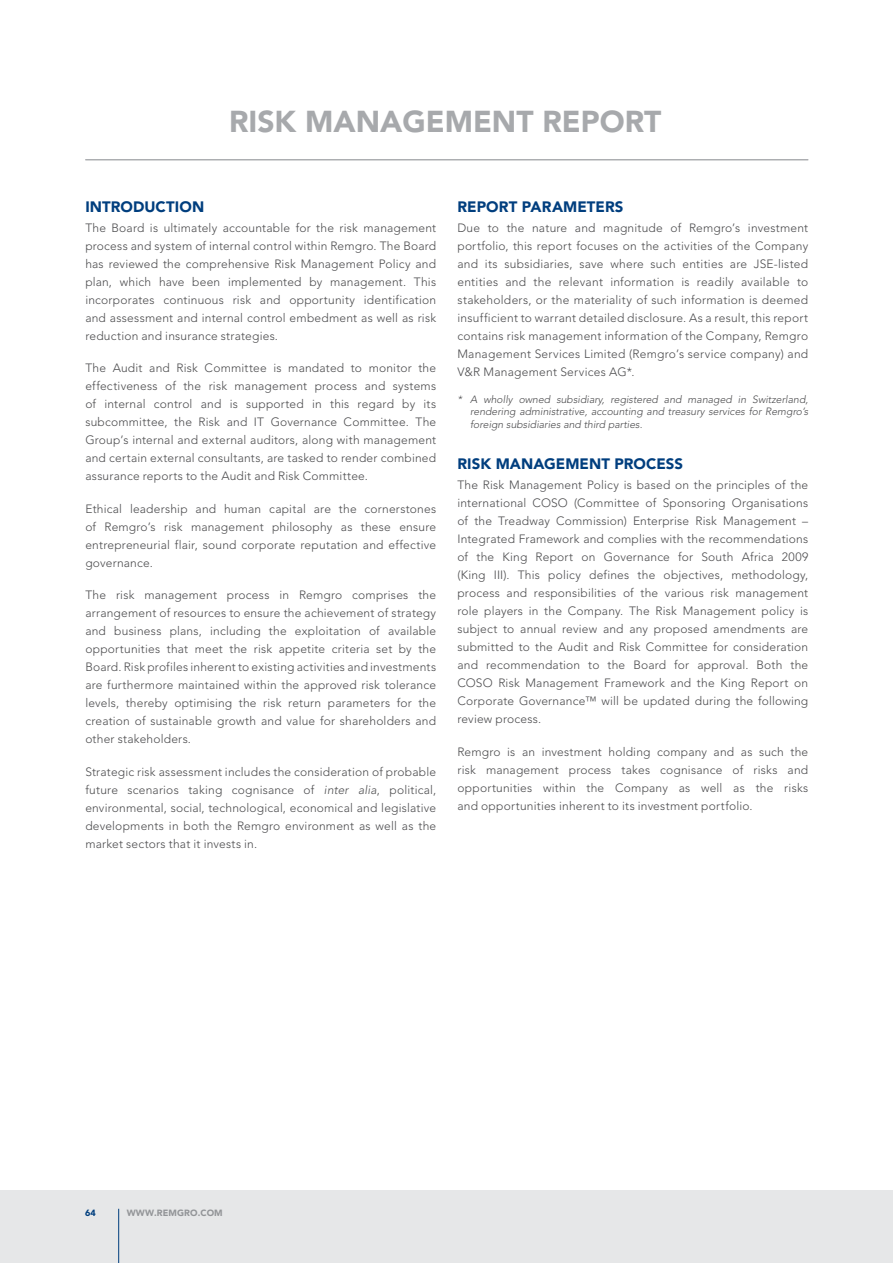
<style>
.page{position:relative;width:893px;height:1263px;background:#fff}
.page>*{position:absolute;margin:0;border:0;box-sizing:border-box;transform-origin:0 0}
.Page_Headings_ES_201{font:900 30px "Avenir LT Std";color:#a7a9ac}
.Level_1_Header_ES_20{font:900 15px "Avenir LT Std";letter-spacing:.005em;color:#003e7e}
.Body_copy_12_Leading{font:300 12px/18px "Avenir LT Std";letter-spacing:.015em;color:#4d4d4f;text-align:justify}
.Footnotes_ES_2016{font:italic 300 10.5px/12.6px "Avenir LT Std";color:#4d4d4f;text-align:justify}
.t1{font:900 9px "Avenir LT Std";letter-spacing:.01em;color:#939598}
.t2{font:900 9px "Avenir LT Std";color:#003e7e}
.s1{font-style:italic}
</style>
<div class="page">
<div style="left:0;top:1191px;width:893px;height:72px;background:#e6e7e8"></div>
<hr style="left:118px;top:1209px;width:1px;height:54px;background:#003e7e">
<hr style="left:85px;top:159px;width:723px;height:1px;background:#a7a9ac">
<p class="Page_Headings_ES_201" style="left:229px;top:104px;width:434px">RISK MANAGEMENT REPORT</p>
<p class="Level_1_Header_ES_20" style="left:85px;top:197px;width:120px">INTRODUCTION</p>
<p class="Body_copy_12_Leading" style="left:85px;top:219px;width:352px">The Board is ultimately accountable for the risk management process and system of internal control within Remgro. The Board has reviewed the comprehensive Risk Management Policy and plan, which have been implemented by management. This incorporates continuous risk and opportunity identification and assessment and internal control embedment as well as risk reduction and insurance strategies.</p>
<p class="Body_copy_12_Leading" style="left:85px;top:359px;width:352px">The Audit and Risk Committee is mandated to monitor the effectiveness of the risk management process and systems of internal control and is supported in this regard by its subcommittee, the Risk and IT Governance Committee. The Group’s internal and external auditors, along with management and certain external consultants, are tasked to render combined assurance reports to the Audit and Risk Committee.</p>
<p class="Body_copy_12_Leading" style="left:85px;top:499px;width:352px">Ethical leadership and human capital are the cornerstones of Remgro’s risk management philosophy as these ensure entrepreneurial flair, sound corporate reputation and effective governance.</p>
<p class="Body_copy_12_Leading" style="left:85px;top:586px;width:352px">The risk management process in Remgro comprises the arrangement of resources to ensure the achievement of strategy and business plans, including the exploitation of available opportunities that meet the risk appetite criteria set by the Board. Risk profiles inherent to existing activities and investments are furthermore maintained within the approved risk tolerance levels, thereby optimising the risk return parameters for the creation of sustainable growth and value for shareholders and other stakeholders.</p>
<p class="Body_copy_12_Leading" style="left:85px;top:762px;width:352px">Strategic risk assessment includes the consideration of probable future scenarios taking cognisance of <span class="s1">inter alia</span>, political, environmental, social, technological, economical and legislative developments in both the Remgro environment as well as the market sectors that it invests in.</p>
<p class="Level_1_Header_ES_20" style="left:457px;top:197px;width:168px">REPORT PARAMETERS</p>
<p class="Body_copy_12_Leading" style="left:457px;top:219px;width:352px">Due to the nature and magnitude of Remgro’s investment portfolio, this report focuses on the activities of the Company and its subsidiaries, save where such entities are JSE-listed entities and the relevant information is readily available to stakeholders, or the materiality of such information is deemed insufficient to warrant detailed disclosure. As a result, this report contains risk management information of the Company, Remgro Management Services Limited (Remgro’s service company) and V&amp;R Management Services AG*.</p>
<p class="Footnotes_ES_2016" style="left:470px;top:393px;width:340px;text-indent:-13px">* A wholly owned subsidiary, registered and managed in Switzerland, rendering administrative, accounting and treasury services for Remgro’s foreign subsidiaries and third parties.</p>
<p class="Level_1_Header_ES_20" style="left:457px;top:455px;width:227px">RISK MANAGEMENT PROCESS</p>
<p class="Body_copy_12_Leading" style="left:457px;top:476px;width:352px">The Risk Management Policy is based on the principles of the international COSO (Committee of Sponsoring Organisations of the Treadway Commission) Enterprise Risk Management – Integrated Framework and complies with the recommendations of the King Report on Governance for South Africa 2009 (King III). This policy defines the objectives, methodology, process and responsibilities of the various risk management role players in the Company. The Risk Management policy is subject to annual review and any proposed amendments are submitted to the Audit and Risk Committee for consideration and recommendation to the Board for approval. Both the COSO Risk Management Framework and the King Report on Corporate Governance™ will be updated during the following review process.</p>
<p class="Body_copy_12_Leading" style="left:457px;top:742px;width:352px">Remgro is an investment holding company and as such the risk management process takes cognisance of risks and opportunities within the Company as well as the risks and opportunities inherent to its investment portfolio.</p>
<p class="t2" style="left:85px;top:1207px;width:12px">64</p>
<p class="t1" style="left:127px;top:1207px;width:97px">WWW.REMGRO.COM</p>
</div>
